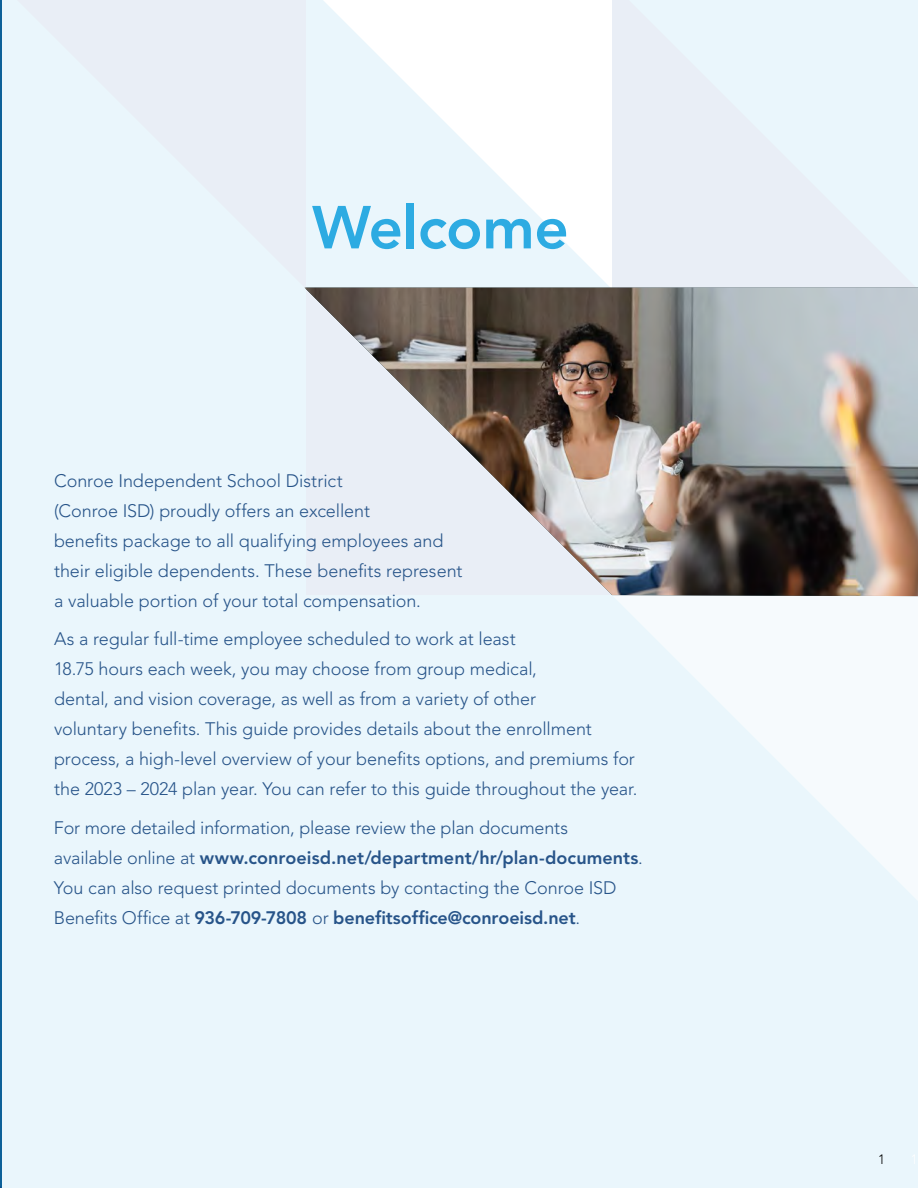
<style>
.page{position:relative;width:918px;height:1188px;background:#eaf6fc}
.page>*{position:absolute;margin:0;border:0;box-sizing:border-box;transform-origin:0 0}
.t1{font:800 60px "Avenir LT Std";letter-spacing:-.005em;color:#2dabe2}
.t2{font:300 18px/30px "Avenir LT Std";letter-spacing:-.005em;color:#275489}
.t3{font:300 13.5px "Avenir LT Std";color:#000}
.s1{font-weight:800}
</style>
<div class="page">
<svg style="left:614px;top:596px;width:304px;height:304px;fill:#f6fafd"></svg>
<svg style="left:310px;top:0;width:302px;height:288px"></svg>
<hr style="left:0;top:0;width:2px;height:1188px;background:#00437b">
<hr style="left:0;top:0;width:1px;height:1188px;background:#2dabe2">
<svg style="left:0;top:879px;width:1px;height:309px"></svg>
<img style="left:305px;top:288px;width:613px;height:308px">
<h2 class="t1" style="left:312px;top:192px;width:258px">Welcome</h2>
<p class="t2" style="left:54px;top:466px;width:410px">Conroe Independent School District<br>(Conroe ISD) proudly offers an excellent<br>benefits package to all qualifying employees and their eligible dependents. These benefits represent a valuable portion of your total compensation.</p>
<p class="t2" style="left:54px;top:624px;width:585px">As a regular full-time employee scheduled to work at least<br>18.75 hours each week, you may choose from group medical,<br>dental, and vision coverage, as well as from a variety of other<br>voluntary benefits. This guide provides details about the enrollment process, a high-level overview of your benefits options, and premiums for the 2023 – 2024 plan year. You can refer to this guide throughout the year.</p>
<p class="t2" style="left:54px;top:813px;width:590px">For more detailed information, please review the plan documents<br>available online at <span class="s1">www.conroeisd.net/department/hr/plan-documents</span>.</p>
<p class="t2" style="left:54px;top:873px;width:564px">You can also request printed documents by contacting the Conroe ISD<br>Benefits Office at <span class="s1">936-709-7808</span> or <span class="s1">benefitsoffice@conroeisd.net</span>.</p>
<p class="t3" style="left:878px;top:1151px;width:9px">1</p>
</div>
